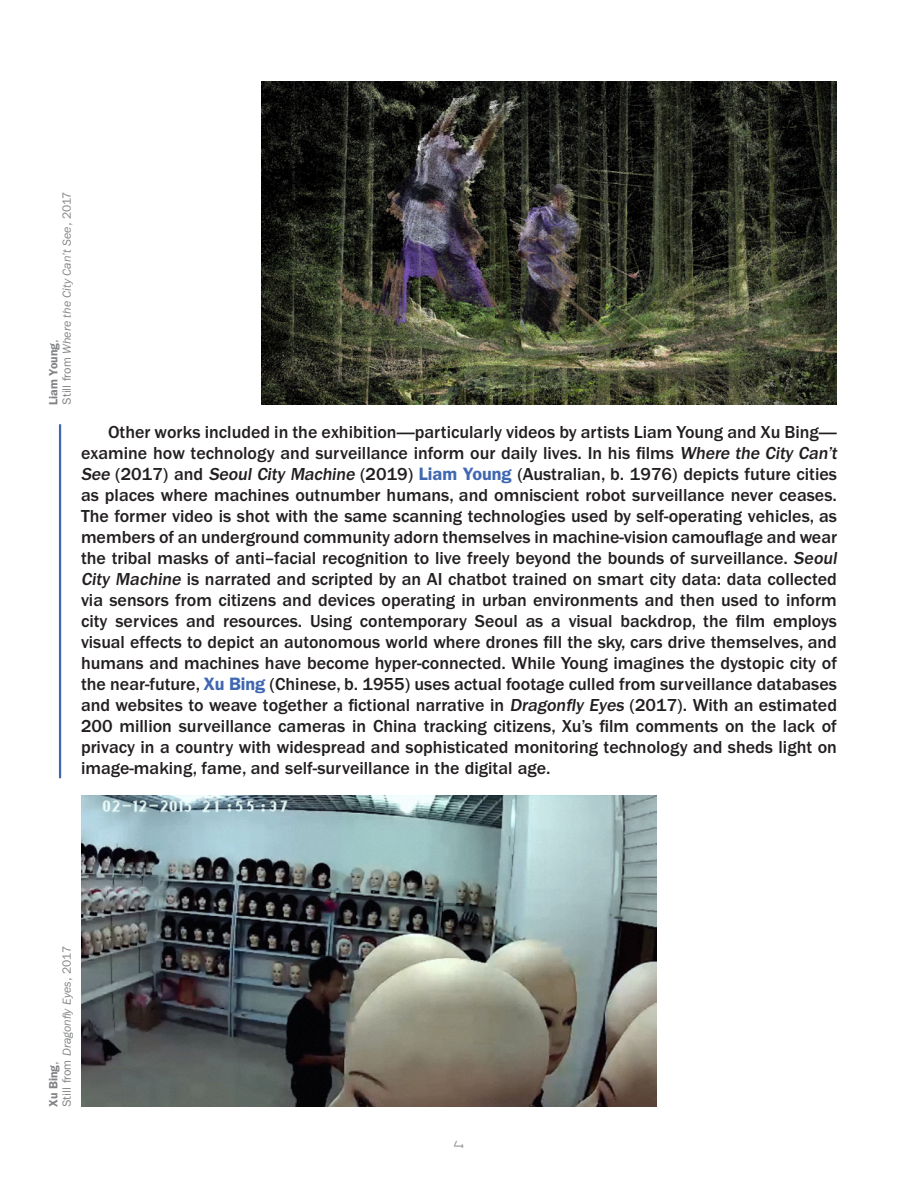
<style>
.page{position:relative;width:918px;height:1188px;background:#fff}
.page>*{position:absolute;margin:0;border:0;box-sizing:border-box;transform-origin:0 0}
.Body{font:500 18px/21px "ITC Franklin Gothic Std";color:#231f20}
.t1{font:italic 12px/13.5px "ITC Franklin Gothic Std";color:#808285}
.t2{font:12px/13.5px "ITC Franklin Gothic Std";color:#808285}
.t3{font:9px "Protrakt";color:#939598}
.s1{font-weight:600;font-style:normal}
.s2{font-style:normal}
.s3{font-weight:600;color:#4067b1}
.s4{font-weight:600}
.s5{font-style:italic}
</style>
<div class="page">
<img style="left:262px;top:81px;width:575px;height:324px">
<img style="left:81px;top:796px;width:575px;height:311px">
<hr style="left:59px;top:424px;width:2px;height:354px;background:#4067b1">
<p class="t1" style="left:47px;top:405px;width:215px;rotate:-90deg"><span class="s1">Liam Young</span><span class="s2">,<br>Still from</span> Where the City Can’t See<span class="s2">, 2017</span></p>
<p class="Body" style="left:81px;top:422px;width:760px;text-indent:27px">Other works included in the exhibition—particularly videos by artists Liam Young and Xu Bing— examine how technology and surveillance inform our daily lives. In his films Where the City Can’t See (2017) and Seoul City Machine (2019) <span class="s3">Liam Young</span> (Australian, b. 1976) depicts future cities as places where machines outnumber humans, and omniscient robot surveillance never ceases.<br>The former video is shot with the same scanning technologies used by self-operating vehicles, as members of an underground community adorn themselves in machine-vision camouflage and wear the tribal masks of anti–facial recognition to live freely beyond the bounds of surveillance. Seoul City Machine is narrated and scripted by an AI chatbot trained on smart city data: data collected via sensors from citizens and devices operating in urban environments and then used to inform city services and resources. Using contemporary Seoul as a visual backdrop, the film employs visual effects to depict an autonomous world where drones fill the sky, cars drive themselves, and humans and machines have become hyper-connected. While Young imagines the dystopic city of the near-future, <span class="s3">Xu Bing</span> (Chinese, b. 1955) uses actual footage culled from surveillance databases and websites to weave together a fictional narrative in Dragonfly Eyes (2017). With an estimated 200 million surveillance cameras in China tracking citizens, Xu’s film comments on the lack of privacy in a country with widespread and sophisticated monitoring technology and sheds light on image-making, fame, and self-surveillance in the digital age.</p>
<p class="t2" style="left:47px;top:1107px;width:162px;rotate:-90deg"><span class="s4">Xu Bing</span>,<br>Still from <span class="s5">Dragonfly Eyes</span>, 2017</p>
<p class="t3" style="left:454px;top:1137px;width:12px">4</p>
</div>
